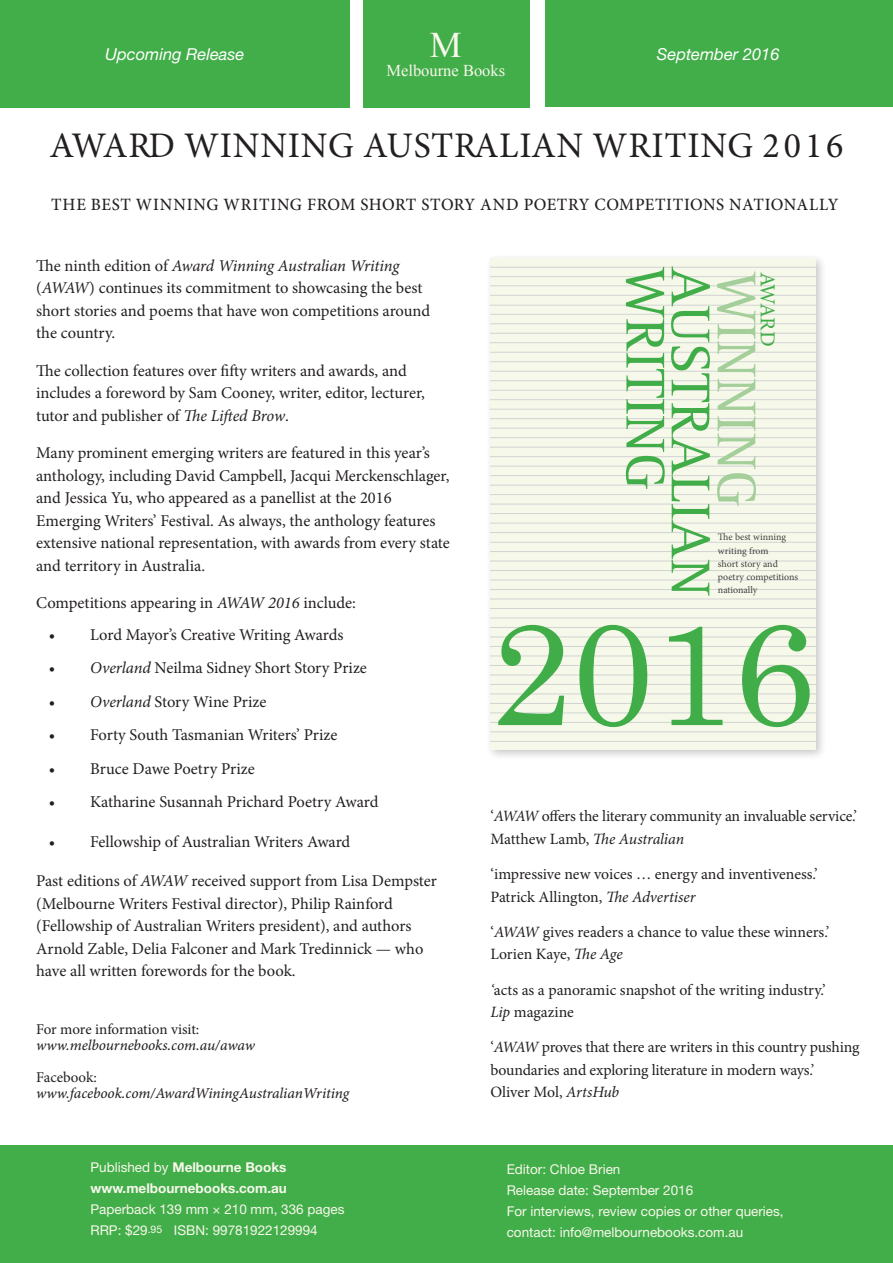
<style>
.page{position:relative;width:893px;height:1263px;background:#fff}
.page>*{position:absolute;margin:0;border:0;box-sizing:border-box;transform-origin:0 0}
.t1{font:145.2px "Century Schoolbook";color:#41ad49}
.t2{font:56.55px "Rotis Serif 55";color:#41ad49}
.t3{font:56.55px "Rotis Serif 55";color:#a4ce9a}
.t4{font:36px "Minion Pro";letter-spacing:.02em;color:#231f20}
.t5{font:36px "Times New Roman";color:#f8f7ec}
.t6{font:21.3px "Minion Pro";letter-spacing:-.055em;color:#41ad49}
.body_text{font:500 17.25px "Minion Pro";letter-spacing:.03em;color:#231f20}
.Grid_Table_2{font:16.5px/22.5px "Minion Pro";letter-spacing:-.005em;color:#231f20}
.t7{font:italic 16.5px "Helvetica Neue LT Std";color:#fff}
.t8{font:16.5px "Times New Roman";color:#f8f7ec}
.t9{font:15.75px/22.5px "Minion Pro";letter-spacing:-.01em;color:#231f20}
.t10{font:15px/16.5px "Minion Pro It Capt";letter-spacing:-.01em;color:#231f20}
.t11{font:13.5px "Helvetica Neue LT Std";color:#f8f7ec}
.t12{font:700 13.5px "Helvetica Neue LT Std";color:#f8f7ec}
.t13{font:9.9px/13.2px "Minion Pro";color:#414042}
.s1{font-style:italic}
.s2{font-family:"Minion Pro"}
.s3{font-weight:400}
</style>
<div class="page">
<div style="left:485px;top:253px;width:341px;height:508px;background:#231f20;opacity:.25"></div>
<div style="left:490px;top:259px;width:326px;height:491px;background:#f6f9e9"></div>
<hr style="left:490px;top:267px;width:326px;height:1px;background:#d1d3d4">
<hr style="left:490px;top:286px;width:326px;height:1px;background:#d1d3d4">
<hr style="left:490px;top:276px;width:326px;height:1px;background:#d1d3d4">
<hr style="left:490px;top:295px;width:326px;height:1px;background:#d1d3d4">
<hr style="left:490px;top:305px;width:326px;height:1px;background:#d1d3d4">
<hr style="left:490px;top:314px;width:326px;height:1px;background:#d1d3d4">
<hr style="left:490px;top:323px;width:326px;height:1px;background:#d1d3d4">
<hr style="left:490px;top:333px;width:326px;height:1px;background:#d1d3d4">
<hr style="left:490px;top:342px;width:326px;height:1px;background:#d1d3d4">
<hr style="left:490px;top:352px;width:326px;height:1px;background:#d1d3d4">
<hr style="left:490px;top:361px;width:326px;height:1px;background:#d1d3d4">
<hr style="left:490px;top:371px;width:326px;height:1px;background:#d1d3d4">
<hr style="left:490px;top:380px;width:326px;height:1px;background:#d1d3d4">
<hr style="left:490px;top:390px;width:326px;height:1px;background:#d1d3d4">
<hr style="left:490px;top:399px;width:326px;height:1px;background:#d1d3d4">
<hr style="left:490px;top:409px;width:326px;height:1px;background:#d1d3d4">
<hr style="left:490px;top:418px;width:326px;height:1px;background:#d1d3d4">
<hr style="left:490px;top:428px;width:326px;height:1px;background:#d1d3d4">
<hr style="left:490px;top:437px;width:326px;height:1px;background:#d1d3d4">
<hr style="left:490px;top:447px;width:326px;height:1px;background:#d1d3d4">
<hr style="left:490px;top:456px;width:326px;height:1px;background:#d1d3d4">
<hr style="left:490px;top:466px;width:326px;height:1px;background:#d1d3d4">
<hr style="left:490px;top:475px;width:326px;height:1px;background:#d1d3d4">
<hr style="left:490px;top:485px;width:326px;height:1px;background:#d1d3d4">
<hr style="left:490px;top:494px;width:326px;height:1px;background:#d1d3d4">
<hr style="left:490px;top:504px;width:326px;height:1px;background:#d1d3d4">
<hr style="left:490px;top:513px;width:326px;height:1px;background:#d1d3d4">
<hr style="left:490px;top:523px;width:326px;height:1px;background:#d1d3d4">
<hr style="left:490px;top:532px;width:326px;height:1px;background:#d1d3d4">
<hr style="left:490px;top:542px;width:326px;height:1px;background:#d1d3d4">
<hr style="left:490px;top:551px;width:326px;height:1px;background:#d1d3d4">
<hr style="left:490px;top:561px;width:326px;height:1px;background:#d1d3d4">
<hr style="left:490px;top:570px;width:326px;height:1px;background:#d1d3d4">
<hr style="left:490px;top:580px;width:326px;height:1px;background:#d1d3d4">
<hr style="left:490px;top:589px;width:326px;height:1px;background:#d1d3d4">
<hr style="left:490px;top:599px;width:326px;height:1px;background:#d1d3d4">
<hr style="left:490px;top:608px;width:326px;height:1px;background:#d1d3d4">
<hr style="left:490px;top:618px;width:326px;height:1px;background:#d1d3d4">
<hr style="left:490px;top:627px;width:326px;height:1px;background:#d1d3d4">
<hr style="left:490px;top:637px;width:326px;height:1px;background:#d1d3d4">
<hr style="left:490px;top:646px;width:326px;height:1px;background:#d1d3d4">
<hr style="left:490px;top:656px;width:326px;height:1px;background:#d1d3d4">
<hr style="left:490px;top:665px;width:326px;height:1px;background:#d1d3d4">
<hr style="left:490px;top:675px;width:326px;height:1px;background:#d1d3d4">
<hr style="left:490px;top:684px;width:326px;height:1px;background:#d1d3d4">
<hr style="left:490px;top:694px;width:326px;height:1px;background:#d1d3d4">
<hr style="left:490px;top:703px;width:326px;height:1px;background:#d1d3d4">
<hr style="left:490px;top:713px;width:326px;height:1px;background:#d1d3d4">
<hr style="left:490px;top:722px;width:326px;height:1px;background:#d1d3d4">
<hr style="left:490px;top:732px;width:326px;height:1px;background:#d1d3d4">
<hr style="left:490px;top:741px;width:326px;height:1px;background:#d1d3d4">
<div style="left:0;top:0;width:350px;height:107px;background:#42ae49"></div>
<div style="left:545px;top:0;width:348px;height:107px;background:#42ae49"></div>
<div style="left:363px;top:0;width:167px;height:107px;background:#42ae49"></div>
<div style="left:0;top:1145px;width:893px;height:118px;background:#42ae49"></div>
<p class="t7" style="left:105px;top:44px;width:141px">Upcoming Release</p>
<p class="t5" style="left:430px;top:20px;width:34px">M</p>
<p class="t8" style="left:386px;top:60px;width:120px">Melbourne Books</p>
<p class="t7" style="left:657px;top:44px;width:124px">September 2016</p>
<p class="t4" style="left:49px;top:122px;width:796px">AWARD WINNING AUSTRALIAN WRITING 2016</p>
<p class="body_text" style="left:51px;top:193px;width:789px">THE BEST WINNING WRITING FROM SHORT STORY AND POETRY COMPETITIONS NATIONALLY</p>
<p class="Grid_Table_2" style="left:36px;top:254px;width:396px">The ninth edition of <span class="s1">Award Winning Australian Writing </span>(<span class="s1">AWAW</span>) continues its commitment to showcasing the best short stories and poems that have won competitions around the country.</p>
<p class="Grid_Table_2" style="left:36px;top:359px;width:390px">The collection features over fifty writers and awards, and includes a foreword by Sam Cooney, writer, editor, lecturer, tutor and publisher of <span class="s1">The Lifted Brow</span>.</p>
<p class="Grid_Table_2" style="left:36px;top:442px;width:415px">Many prominent emerging writers are featured in this year’s anthology, including David Campbell, Jacqui Merckenschlager, and Jessica Yu, who appeared as a panellist at the 2016<br>Emerging Writers’ Festival. As always, the anthology features extensive national representation, with awards from every state and territory in Australia.</p>
<p class="Grid_Table_2" style="left:36px;top:592px;width:321px">Competitions appearing in <span class="s1">AWAW 2016</span> include:</p>
<p class="Grid_Table_2" style="left:49px;top:623px;width:296px">• Lord Mayor’s Creative Writing Awards</p>
<p class="Grid_Table_2" style="left:49px;top:657px;width:319px">• <span class="s1">Overland</span> Neilma Sidney Short Story Prize</p>
<p class="Grid_Table_2" style="left:49px;top:690px;width:219px">• <span class="s1">Overland</span> Story Wine Prize</p>
<p class="Grid_Table_2" style="left:49px;top:724px;width:290px">• Forty South Tasmanian Writers’ Prize</p>
<p class="Grid_Table_2" style="left:49px;top:757px;width:207px">• Bruce Dawe Poetry Prize</p>
<p class="Grid_Table_2" style="left:49px;top:791px;width:331px">• Katharine Susannah Prichard Poetry Award</p>
<p class="Grid_Table_2" style="left:49px;top:830px;width:303px">• Fellowship of Australian Writers Award</p>
<p class="Grid_Table_2" style="left:36px;top:870px;width:402px">Past editions of <span class="s1">AWAW</span> received support from Lisa Dempster (Melbourne Writers Festival director), Philip Rainford (Fellowship of Australian Writers president), and authors Arnold Zable, Delia Falconer and Mark Tredinnick — who have all written forewords for the book.</p>
<p class="t10" style="left:36px;top:1020px;width:220px"><span class="s2">For more information visit: </span>www.melbournebooks.com.au/awaw</p>
<p class="t10" style="left:36px;top:1068px;width:315px"><span class="s2">Facebook: </span>www.facebook.com/AwardWiningAustralianWriting</p>
<p class="t12" style="left:90px;top:1159px;width:198px"><span class="s3">Published by</span> Melbourne Books</p>
<p class="t12" style="left:90px;top:1180px;width:198px">www.melbournebooks.com.au</p>
<p class="t11" style="left:90px;top:1201px;width:256px">Paperback 139 mm × 210 mm, 336 pages</p>
<p class="t11" style="left:90px;top:1222px;width:229px">RRP: $29<sup>.95</sup> ISBN: 99781922129994</p>
<p class="t2" style="left:677px;top:267px;width:225px;rotate:90deg">WRITING</p>
<p class="t2" style="left:723px;top:267px;width:331px;rotate:90deg">AUSTRALIAN</p>
<p class="t3" style="left:769px;top:272px;width:237px;rotate:90deg">WINNING</p>
<p class="t6" style="left:782px;top:272px;width:76px;rotate:90deg">AWARD</p>
<p class="t1" style="left:491px;top:582px;width:325px">2016</p>
<p class="t13" style="left:718px;top:531px;width:82px">The best winning writing from<br>short story and poetry competitions nationally</p>
<p class="t9" style="left:490px;top:805px;width:368px">‘<span class="s1">AWAW</span> offers the literary community an invaluable service.’<br>Matthew Lamb, <span class="s1">The Australian</span></p>
<p class="t9" style="left:490px;top:863px;width:329px">‘impressive new voices … energy and inventiveness.’<br>Patrick Allington, <span class="s1">The Advertiser</span></p>
<p class="t9" style="left:490px;top:921px;width:340px">‘<span class="s1">AWAW</span> gives readers a chance to value these winners.’<br>Lorien Kaye, <span class="s1">The Age</span></p>
<p class="t9" style="left:490px;top:978px;width:337px"><span class="s1">‘</span>acts as a panoramic snapshot of the writing industry.’<br><span class="s1">Lip</span> magazine</p>
<p class="t9" style="left:490px;top:1036px;width:371px">‘<span class="s1">AWAW</span> proves that there are writers in this country pushing boundaries and exploring literature in modern ways.’<br>Oliver Mol, <span class="s1">ArtsHub</span></p>
<p class="t11" style="left:507px;top:1161px;width:115px">Editor: Chloe Brien</p>
<p class="t11" style="left:507px;top:1182px;width:188px">Release date: September 2016</p>
<p class="t11" style="left:507px;top:1203px;width:278px">For interviews, review copies or other queries,</p>
<p class="t11" style="left:507px;top:1224px;width:238px">contact: info@melbournebooks.com.au</p>
</div>
